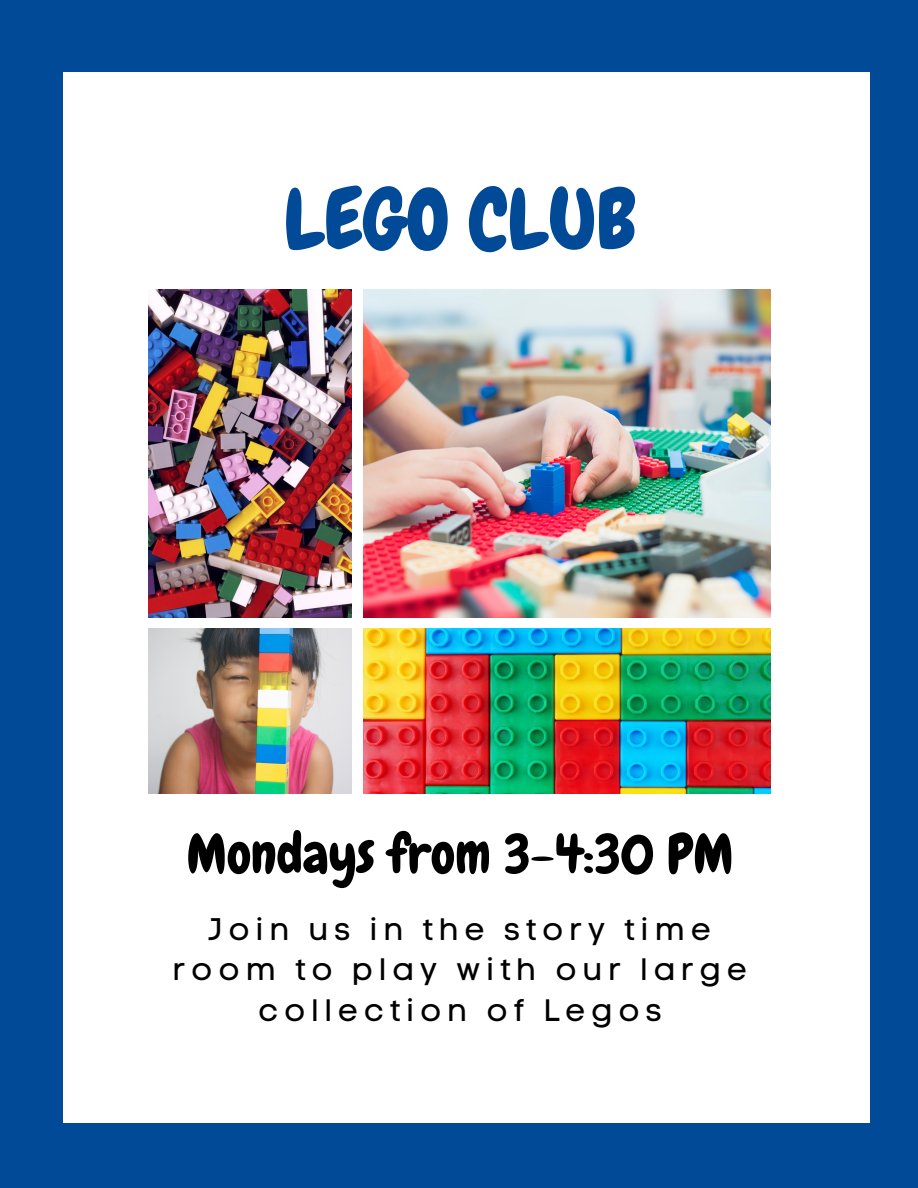
<style>
.page{position:relative;width:918px;height:1188px;background:#004a98}
.page>*{position:absolute;margin:0;border:0;box-sizing:border-box;transform-origin:0 0}
.t1{font:83.7px "Chewy";letter-spacing:-.005em;color:#004a98}
.t2{font:54.45px "Chewy";color:#000}
.t3{font:31.05px/40.5px "Code Pro Normal LC";letter-spacing:.18em;color:#000;text-align:center}
</style>
<div class="page">
<div style="left:63px;top:72px;width:807px;height:1051px;background:#fff"></div>
<img style="left:148px;top:289px;width:204px;height:329px">
<img style="left:363px;top:629px;width:407px;height:164px">
<img style="left:148px;top:629px;width:204px;height:164px">
<img style="left:363px;top:289px;width:407px;height:329px">
<p class="t1" style="left:284px;top:166px;width:354px">LEGO CLUB</p>
<p class="t2" style="left:186px;top:819px;width:549px">Mondays from 3-4:30 PM</p>
<p class="t3" style="left:173px;top:908px;width:576px">Join us in the story time room to play with our large collection of Legos</p>
</div>
